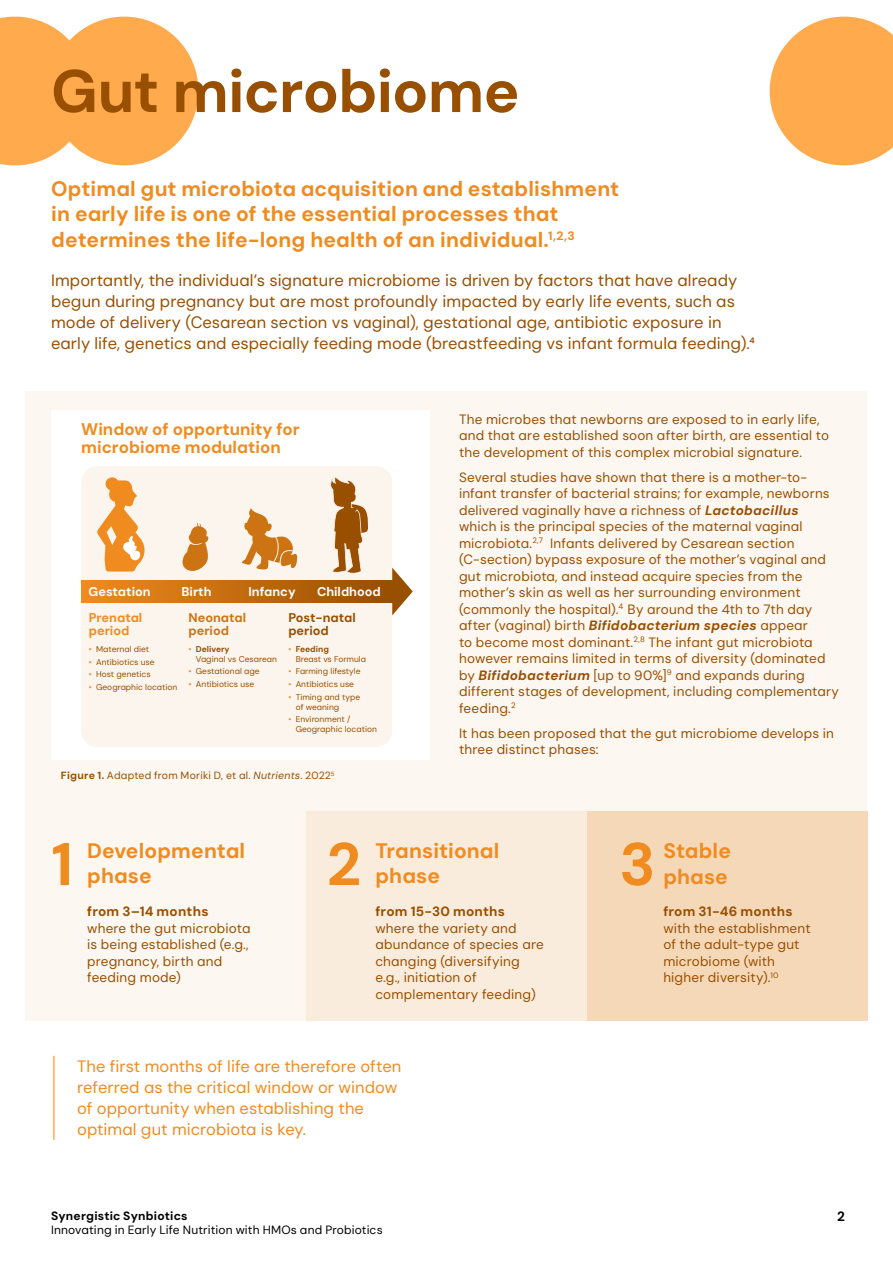
<style>
.page{position:relative;width:893px;height:1263px;background:#fff}
.page>*{position:absolute;margin:0;border:0;box-sizing:border-box;transform-origin:0 0}
.t1{font:700 60px "DM Sans";letter-spacing:-.015em;color:#994f00}
.t2{font:700 60px "DM Sans";color:#f08b1f}
.t3{font:700 21px/25.5px "DM Sans";letter-spacing:.005em;color:#f08b1f}
.t4{font:700 16.8px/18.3px "DM Sans";color:#f08b1f}
.t5{font:16.5px/21px "DM Sans";letter-spacing:.005em;color:#994f00}
.t6{font:16.5px/21px "DM Sans";letter-spacing:.005em;color:#f08b1f}
.t7{font:13.5px/16.5px "DM Sans";letter-spacing:.015em;color:#994f00}
.t8{font:700 13.5px "DM Sans";letter-spacing:.02em;color:#994f00}
.t9{font:700 13.5px "DM Sans";color:#000}
.t10{font:700 12.6px "DM Sans";color:#fff}
.t11{font:700 12.6px/12.6px "DM Sans";color:#994f00}
.t12{font:700 12.6px/12.6px "DM Sans";color:#f08b1f}
.t13{font:700 12.6px/12.6px "DM Sans";color:#cc7414}
.t14{font:12px "DM Sans";letter-spacing:.01em;color:#000}
.t15{font:700 12px "DM Sans";letter-spacing:.02em;color:#000}
.t16{font:10.5px "DM Sans";letter-spacing:.02em;color:#994f00}
.t17{font:8.4px/9.9px "DM Sans";color:#994f00}
.s1{color:#f08b1f}
.s2{font-weight:700}
.s3{font-style:italic}
.s4{font-weight:700;font-style:italic}
</style>
<div class="page">
<div style="left:26px;top:391px;width:841px;height:420px;background:#fdf7f1"></div>
<div style="left:51px;top:410px;width:378px;height:350px;background:#fff"></div>
<div style="left:81px;top:466px;width:311px;height:281px;background:#fcf5ed;border-radius:16px"></div>
<svg style="left:97px;top:477px;width:48px;height:94px"></svg>
<svg style="left:392px;top:568px;width:21px;height:47px"></svg>
<div style="left:81px;top:581px;width:316px;height:22px;background:linear-gradient(to right,#f08b1f,#964d00)"></div>
<svg style="left:242px;top:508px;width:55px;height:62px"></svg>
<svg style="left:182px;top:522px;width:27px;height:49px"></svg>
<svg style="left:330px;top:477px;width:38px;height:97px"></svg>
<div style="left:26px;top:811px;width:280px;height:210px;background:#fdf7f1"></div>
<div style="left:306px;top:811px;width:281px;height:210px;background:#faecdc"></div>
<div style="left:587px;top:811px;width:280px;height:210px;background:#f5d8b8"></div>
<svg style="left:770px;top:17px;width:123px;height:148px;background:#ffb768"></svg>
<div style="left:50px;top:17px;width:148px;height:148px;background:#ffaa4d;border-radius:50%"></div>
<svg style="left:0;top:17px;width:89px;height:148px"></svg>
<hr style="left:53px;top:1056px;width:2px;height:84px;background:#ffaa4d">
<h1 class="t1" style="left:51px;top:53px;width:470px">Gut microbiome</h1>
<h2 class="t3" style="left:51px;top:176px;width:570px">Optimal gut microbiota acquisition and establishment in early life is one of the essential processes that determines the life-long health of an individual.<sup>1,2,3</sup></h2>
<p class="t5" style="left:51px;top:270px;width:705px">Importantly, the individual’s signature microbiome is driven by factors that have already begun during pregnancy but are most profoundly impacted by early life events, such as mode of delivery (Cesarean section vs vaginal), gestational age, antibiotic exposure in early life, genetics and especially feeding mode (breastfeeding vs infant formula feeding).4</p>
<p class="t4" style="left:81px;top:419px;width:220px">Window of opportunity for microbiome modulation</p>
<p class="t10" style="left:89px;top:583px;width:64px">Gestation</p>
<p class="t10" style="left:181px;top:583px;width:32px">Birth</p>
<p class="t10" style="left:249px;top:583px;width:49px">Infancy</p>
<p class="t10" style="left:317px;top:583px;width:65px">Childhood</p>
<p class="t12" style="left:89px;top:611px;width:55px">Prenatal period</p>
<p class="t13" style="left:189px;top:611px;width:59px">Neonatal period</p>
<p class="t11" style="left:288px;top:611px;width:69px">Post-natal period</p>
<p class="t17" style="left:89px;top:644px;width:62px"><span class="s1">•</span> Maternal diet</p>
<p class="t17" style="left:89px;top:657px;width:67px"><span class="s1">•</span> Antibiotics use</p>
<p class="t17" style="left:89px;top:669px;width:63px"><span class="s1">•</span> Host genetics</p>
<p class="t17" style="left:89px;top:682px;width:90px"><span class="s1">•</span> Geographic location</p>
<p class="t17" style="left:296px;top:644px;width:72px;text-indent:-7px"><span class="s1">•</span> <span class="s2">Feeding<br></span>Breast vs Formula</p>
<p class="t17" style="left:288px;top:666px;width:74px"><span class="s1">•</span> Farming lifestyle</p>
<p class="t17" style="left:288px;top:679px;width:67px"><span class="s1">•</span> Antibiotics use</p>
<p class="t17" style="left:296px;top:692px;width:66px;text-indent:-7px"><span class="s1">•</span> Timing and type of weaning</p>
<p class="t17" style="left:296px;top:714px;width:83px;text-indent:-7px"><span class="s1">•</span> Environment /<br>Geographic location</p>
<p class="t17" style="left:196px;top:644px;width:83px;text-indent:-7px"><span class="s1">•</span> <span class="s2">Delivery<br></span>Vaginal vs Cesarean</p>
<p class="t17" style="left:189px;top:666px;width:73px"><span class="s1">•</span> Gestational age</p>
<p class="t17" style="left:189px;top:679px;width:67px"><span class="s1">•</span> Antibiotics use</p>
<p class="t16" style="left:61px;top:769px;width:275px"><span class="s2">Figure 1.</span> Adapted from Moriki D, et al. <span class="s3">Nutrients</span>. 2022<sup>5</sup></p>
<p class="t7" style="left:459px;top:411px;width:371px">The microbes that newborns are exposed to in early life, and that are established soon after birth, are essential to the development of this complex microbial signature.</p>
<p class="t7" style="left:459px;top:469px;width:382px">Several studies have shown that there is a mother-to&shy;infant transfer of bacterial strains; for example, newborns delivered vaginally have a richness of <span class="s4">Lactobacillus </span>which is the principal species of the maternal vaginal microbiota.<sup>2,7</sup> Infants delivered by Cesarean section (C-section) bypass exposure of the mother’s vaginal and gut microbiota, and instead acquire species from the mother’s skin as well as her surrounding environment (commonly the hospital).<sup>4</sup> By around the 4th to 7th day after (vaginal) birth <span class="s4">Bifidobacterium species</span> appear<br>to become most dominant.<sup>2,8</sup> The infant gut microbiota however remains limited in terms of diversity (dominated by <span class="s4">Bifidobacterium</span> [up to 90%]<sup>9</sup> and expands during different stages of development, including complementary feeding.<sup>2</sup></p>
<p class="t7" style="left:459px;top:725px;width:376px">It has been proposed that the gut microbiome develops in three distinct phases:</p>
<h1 class="t2" style="left:327px;top:826px;width:36px">2</h1>
<h1 class="t2" style="left:51px;top:826px;width:23px">1</h1>
<h2 class="t3" style="left:375px;top:838px;width:126px">Transitional phase</h2>
<p class="t8" style="left:375px;top:903px;width:131px">from 15-30 months</p>
<p class="t7" style="left:375px;top:919px;width:170px">where the variety and abundance of species are changing (diversifying e.g., initiation of complementary feeding)</p>
<h2 class="t3" style="left:87px;top:838px;width:160px">Developmental phase</h2>
<p class="t8" style="left:87px;top:903px;width:123px">from 3–14 months</p>
<p class="t7" style="left:87px;top:919px;width:165px">where the gut microbiota is being established (e.g., pregnancy, birth and feeding mode)</p>
<p class="t6" style="left:77px;top:1056px;width:326px">The first months of life are therefore often referred as the critical window or window of opportunity when establishing the optimal gut microbiota is key.</p>
<p class="t15" style="left:51px;top:1208px;width:138px">Synergistic Synbiotics</p>
<p class="t14" style="left:51px;top:1222px;width:333px">Innovating in Early Life Nutrition with HMOs and Probiotics</p>
<h1 class="t2" style="left:619px;top:826px;width:38px">3</h1>
<h2 class="t3" style="left:663px;top:838px;width:69px">Stable</h2>
<h2 class="t3" style="left:663px;top:864px;width:66px">phase</h2>
<p class="t8" style="left:663px;top:903px;width:131px">from 31-46 months</p>
<p class="t7" style="left:663px;top:919px;width:149px">with the establishment of the adult-type gut microbiome (with higher diversity).<sup>10</sup></p>
<p class="t9" style="left:837px;top:1208px;width:9px">2</p>
</div>
